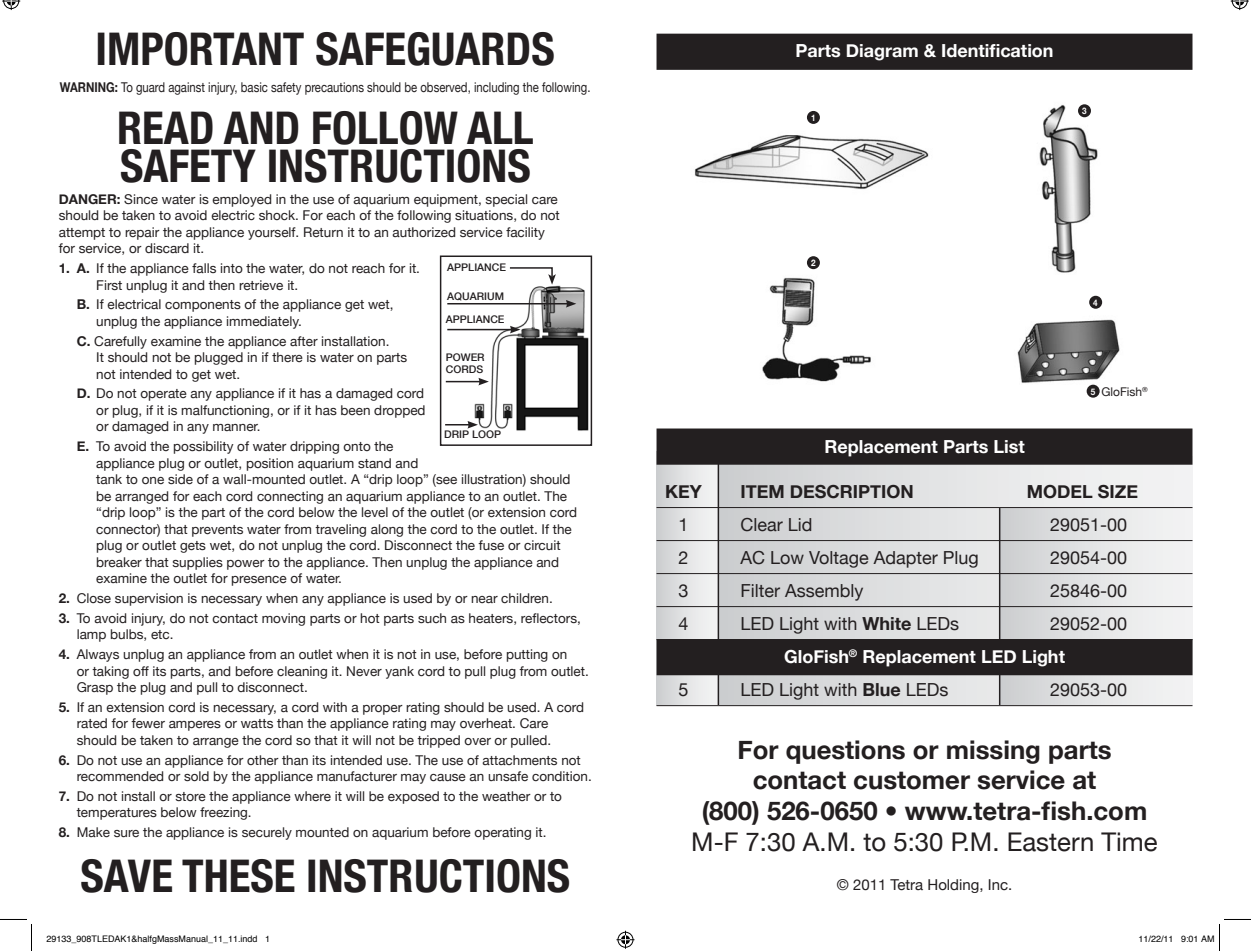
<style>
.page{position:relative;width:1251px;height:951px;background:#fff}
.page>*{position:absolute;margin:0;border:0;box-sizing:border-box;transform-origin:0 0}
.t1{font:700 condensed 45px/37.5px "Helvetica Neue";color:#231f20}
.t2{font:700 25.8px/30.9px "Helvetica Neue";color:#231f20;text-align:center}
.t3{font:25.8px "Helvetica Neue";color:#231f20}
.t4{font:18px "Helvetica Neue";color:#231f20}
.t5{font:700 18px/33px "Helvetica Neue";color:#fff}
.t6{font:700 18px "Helvetica Neue";color:#231f20}
.t7{font:15px "Helvetica Neue";color:#231f20}
.t8{font:13.5px/16.5px "Helvetica Neue";color:#231f20}
.t9{font:13.5px "Helvetica Neue";color:#231f20;scale:.84 1}
.t10{font:12px "Helvetica Neue";color:#231f20}
.t11{font:500 10.5px/12.6px "Helvetica Neue";color:#231f20}
.t12{font:9px "Helvetica";color:#000}
.t13{font:700 9px "Helvetica Neue";color:#fff;scale:.9 1}
.s1{font-weight:700}
.s2{font-weight:700;font-size:9px;color:#fff}
.s3{font-weight:400;color:#231f20}
</style>
<div class="page">
<img style="left:450px;top:285px;width:139px;height:146px">
<div style="left:440px;top:255px;width:152px;height:191px;border:2px solid #231f20"></div>
<img style="left:694px;top:50px;width:499px;height:402px">
<hr style="left:447px;top:303px;width:121px;height:1px;background:#231f20">
<svg style="left:566px;top:300px;width:10px;height:7px"></svg>
<hr style="left:446px;top:381px;width:35px;height:1px;background:#231f20">
<svg style="left:478px;top:378px;width:11px;height:7px"></svg>
<svg style="left:445px;top:421px;width:33px;height:7px"></svg>
<svg style="left:509px;top:267px;width:47px;height:18px"></svg>
<hr style="left:447px;top:329px;width:65px;height:1px;background:#231f20">
<svg style="left:510px;top:326px;width:10px;height:7px"></svg>
<div style="left:718px;top:456px;width:474px;height:249px;background:linear-gradient(to right,#cfd0d2,#efeff0)"></div>
<div style="left:657px;top:451px;width:61px;height:254px;background:linear-gradient(to right,#ced0d1,#f5f6f6)"></div>
<div style="left:999px;top:508px;width:193px;height:197px;background:linear-gradient(to right,#ced0d2,#f6f7f7)"></div>
<div style="left:657px;top:34px;width:535px;height:35px;background:#231f20"></div>
<div style="left:657px;top:34px;width:535px;height:36px;border:2px solid #231f20"></div>
<div style="left:657px;top:429px;width:535px;height:35px;background:#231f20"></div>
<div style="left:657px;top:428px;width:535px;height:36px;border:2px solid #231f20"></div>
<hr style="left:718px;top:455px;width:1px;height:250px;background:#231f20">
<hr style="left:999px;top:508px;width:1px;height:197px;background:#231f20">
<div style="left:657px;top:640px;width:535px;height:34px;background:#231f20"></div>
<div style="left:657px;top:639px;width:536px;height:36px;border:2px solid #231f20"></div>
<hr style="left:657px;top:507px;width:536px;height:1px;background:#231f20">
<hr style="left:657px;top:540px;width:536px;height:1px;background:#231f20">
<hr style="left:657px;top:573px;width:536px;height:1px;background:#231f20">
<hr style="left:657px;top:606px;width:536px;height:1px;background:#231f20">
<hr style="left:657px;top:639px;width:536px;height:1px;background:#231f20">
<hr style="left:657px;top:705px;width:536px;height:1px;background:#231f20">
<div style="left:807px;top:111px;width:13px;height:13px;background:#231f20;border-radius:50%"></div>
<div style="left:807px;top:256px;width:13px;height:13px;background:#231f20;border-radius:50%"></div>
<div style="left:1078px;top:104px;width:13px;height:13px;background:#231f20;border-radius:50%"></div>
<div style="left:1089px;top:296px;width:13px;height:13px;background:#231f20;border-radius:50%"></div>
<div style="left:1087px;top:385px;width:13px;height:12px;background:#231f20;border-radius:50%"></div>
<svg style="left:0;top:919px;width:32px;height:32px"></svg>
<svg style="left:616px;top:930px;width:18px;height:18px"></svg>
<svg style="left:2px;top:0;width:19px;height:10px"></svg>
<svg style="left:1230px;top:0;width:19px;height:10px"></svg>
<svg style="left:1219px;top:919px;width:32px;height:32px"></svg>
<h1 class="t1" style="left:96px;top:29px;width:461px">IMPORTANT SAFEGUARDS</h1>
<p class="t9" style="left:60px;top:79px;width:634px"><span class="s1">WARNING:</span> To guard against injury, basic safety precautions should be observed, including the following.</p>
<h1 class="t1" style="left:117px;top:109px;width:418px">READ AND FOLLOW ALL<br>SAFETY INSTRUCTIONS</h1>
<p class="t8" style="left:59px;top:191px;width:503px"><span class="s1">DANGER:</span> Since water is employed in the use of aquarium equipment, special care should be taken to avoid electric shock. For each of the following situations, do not attempt to repair the appliance yourself. Return it to an authorized service facility for service, or discard it.</p>
<p class="t8" style="left:96px;top:260px;width:325px;text-indent:-37px"><span class="s1">1. A.</span> If the appliance falls into the water, do not reach for it.<br>First unplug it and then retrieve it.</p>
<p class="t8" style="left:96px;top:296px;width:299px;text-indent:-20px"><span class="s1">B.</span> If electrical components of the appliance get wet, unplug the appliance immediately.</p>
<p class="t8" style="left:96px;top:332px;width:312px;text-indent:-20px"><span class="s1">C.</span> Carefully examine the appliance after installation.<br>It should not be plugged in if there is water on parts not intended to get wet.</p>
<p class="t8" style="left:96px;top:385px;width:331px;text-align:justify;text-indent:-19px"><span class="s1">D.</span> Do not operate any appliance if it has a damaged cord or plug, if it is malfunctioning, or if it has been dropped or damaged in any manner.</p>
<p class="t8" style="left:96px;top:438px;width:482px;text-indent:-19px"><span class="s1">E.</span> To avoid the possibility of water dripping onto the<br>appliance plug or outlet, position aquarium stand and<br>tank to one side of a wall-mounted outlet. A “drip loop” (see illustration) should be arranged for each cord connecting an aquarium appliance to an outlet. The “drip loop” is the part of the cord below the level of the outlet (or extension cord connector) that prevents water from traveling along the cord to the outlet. If the plug or outlet gets wet, do not unplug the cord. Disconnect the fuse or circuit breaker that supplies power to the appliance. Then unplug the appliance and examine the outlet for presence of water.</p>
<p class="t8" style="left:59px;top:590px;width:496px"><span class="s1">2.</span> Close supervision is necessary when any appliance is used by or near children.</p>
<p class="t8" style="left:77px;top:609px;width:506px;text-indent:-18px"><span class="s1">3.</span> To avoid injury, do not contact moving parts or hot parts such as heaters, reflectors, lamp bulbs, etc.</p>
<p class="t8" style="left:77px;top:645px;width:514px;text-indent:-18px"><span class="s1">4.</span> Always unplug an appliance from an outlet when it is not in use, before putting on<br>or taking off its parts, and before cleaning it. Never yank cord to pull plug from outlet.<br>Grasp the plug and pull to disconnect.</p>
<p class="t8" style="left:77px;top:698px;width:509px;text-indent:-18px"><span class="s1">5.</span> If an extension cord is necessary, a cord with a proper rating should be used. A cord rated for fewer amperes or watts than the appliance rating may overheat. Care should be taken to arrange the cord so that it will not be tripped over or pulled.</p>
<p class="t8" style="left:77px;top:751px;width:517px;text-indent:-18px"><span class="s1">6.</span> Do not use an appliance for other than its intended use. The use of attachments not recommended or sold by the appliance manufacturer may cause an unsafe condition.</p>
<p class="t8" style="left:77px;top:787px;width:487px;text-indent:-18px"><span class="s1">7.</span> Do not install or store the appliance where it will be exposed to the weather or to temperatures below freezing.</p>
<p class="t8" style="left:59px;top:823px;width:489px"><span class="s1">8.</span> Make sure the appliance is securely mounted on aquarium before operating it.</p>
<p class="t11" style="left:447px;top:261px;width:60px">APPLIANCE</p>
<p class="t11" style="left:447px;top:290px;width:58px">AQUARIUM</p>
<p class="t11" style="left:446px;top:312px;width:60px">APPLIANCE</p>
<p class="t11" style="left:446px;top:351px;width:40px">POWER<br>CORDS</p>
<p class="t11" style="left:444px;top:428px;width:58px">DRIP LOOP</p>
<h1 class="t1" style="left:81px;top:857px;width:491px">SAVE THESE INSTRUCTIONS</h1>
<h3 class="t5" style="left:795px;top:33px;width:260px">Parts Diagram &amp; Identification</h3>
<p class="t13" style="left:811px;top:112px;width:7px">1</p>
<p class="t13" style="left:1082px;top:105px;width:7px">3</p>
<p class="t13" style="left:811px;top:257px;width:7px">2</p>
<h3 class="t5" style="left:824px;top:430px;width:202px">Replacement Parts List</h3>
<p class="t13" style="left:1093px;top:297px;width:7px">4</p>
<p class="t10" style="left:1091px;top:384px;width:59px"><span class="s2">5</span> GloFish<sup>®</sup></p>
<h3 class="t6" style="left:665px;top:480px;width:38px">KEY</h3>
<h3 class="t6" style="left:741px;top:480px;width:175px">ITEM DESCRIPTION</h3>
<h3 class="t6" style="left:1027px;top:480px;width:113px">MODEL SIZE</h3>
<h3 class="t4" style="left:679px;top:514px;width:12px">1</h3>
<h3 class="t4" style="left:741px;top:514px;width:73px">Clear Lid</h3>
<h3 class="t4" style="left:1050px;top:514px;width:79px">29051-00</h3>
<h3 class="t4" style="left:679px;top:547px;width:12px">2</h3>
<h3 class="t4" style="left:741px;top:547px;width:240px">AC Low Voltage Adapter Plug</h3>
<h3 class="t4" style="left:1050px;top:547px;width:79px">29054-00</h3>
<h3 class="t4" style="left:679px;top:580px;width:12px">3</h3>
<h3 class="t4" style="left:741px;top:580px;width:125px">Filter Assembly</h3>
<h3 class="t4" style="left:1050px;top:580px;width:79px">25846-00</h3>
<h3 class="t4" style="left:679px;top:613px;width:12px">4</h3>
<h3 class="t4" style="left:741px;top:613px;width:220px">LED Light with <span class="s1">White</span> LEDs</h3>
<h3 class="t5" style="left:784px;top:606px;width:345px;text-indent:266px"><span class="s3">29052-00<br></span>GloFish<sup>®</sup> Replacement LED Light</h3>
<h3 class="t4" style="left:679px;top:679px;width:12px">5</h3>
<h3 class="t4" style="left:741px;top:679px;width:210px">LED Light with <span class="s1">Blue</span> LEDs</h3>
<h3 class="t4" style="left:1050px;top:679px;width:79px">29053-00</h3>
<h2 class="t2" style="left:702px;top:733px;width:447px">For questions or missing parts contact customer service at<br>(800) 526-0650 • www.tetra-fish.com</h2>
<h2 class="t3" style="left:691px;top:826px;width:468px">M-F 7:30 A.M. to 5:30 P.M. Eastern Time</h2>
<p class="t7" style="left:837px;top:875px;width:177px">© 2011 Tetra Holding, Inc.</p>
<p class="t12" style="left:46px;top:931px;width:225px">29133_908TLEDAK1&amp;halfgMassManual_11_11.indd 1</p>
<p class="t12" style="left:1138px;top:931px;width:78px">11/22/11 9:01 AM</p>
</div>
